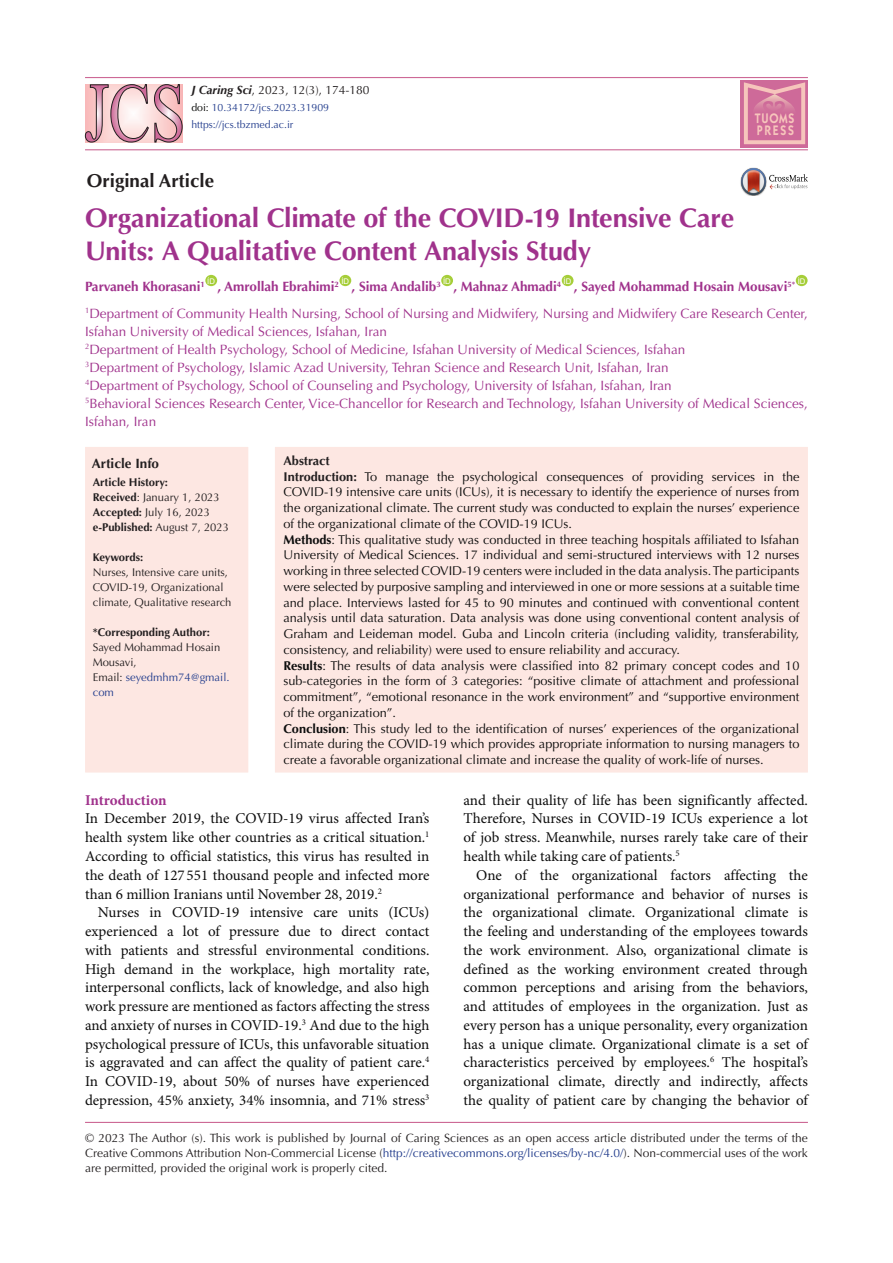
<style>
.page{position:relative;width:893px;height:1263px;background:#fff}
.page>*{position:absolute;margin:0;border:0;box-sizing:border-box;transform-origin:0 0}
.t1{font:700 27px/33px "Optima LT Std";letter-spacing:-.01em;color:#a0328c}
.t2{font:700 18.75px "Optima LT Std";color:#231f20}
.t3{font:15px/18.8px "Minion Pro";color:#0d0d0d;text-align:justify}
.t4{font:700 15px "Minion Pro";letter-spacing:-.005em;color:#a0328c}
.t5{font:600 13.8px/12.1px "ITC Kabel Std";letter-spacing:.11em;color:#f7c6bc;scale:.85 1}
.t6{font:13.5px/18px "Optima LT Std";color:#a0328c}
.t7{font:700 13.5px "Optima LT Std";color:#a0328c}
.t8{font:700 13.5px "Optima LT Std";color:#231f20}
.t9{font:12.75px/15.8px "Optima LT Std";color:#0d0d0d;text-align:justify}
.t10{font:700 12.75px "Optima LT Std";color:#231f20}
.corresponding{font:12px/15px "Optima LT Std";color:#231f20;text-align:justify}
.t11{font:11.25px/15px "Optima LT Std";color:#231f20}
.t12{font:700 11.25px "Optima LT Std";color:#231f20}
.t13{font:11.25px/15px "Optima LT Std";color:#253f8e}
.t14{font:700 11.25px "Optima LT Std";letter-spacing:-.02em;color:#231f20}
.t15{font:10.5px "Optima LT Std";color:#253f8e}
.t16{font:7.8px "Arial";color:#fff}
.s1{font-weight:700;font-style:italic}
.s2{color:#040503}
.s3{font-weight:700}
.s4{font-weight:400}
.s5{color:#231f20}
.s6{font-weight:700;color:#231f20}
.s7{color:#253f8e}
</style>
<div class="page">
<hr style="left:85px;top:149px;width:723px;height:1px;background:#cd6996">
<hr style="left:85px;top:77px;width:723px;height:1px;background:#cd6996">
<div style="left:205px;top:275px;width:12px;height:11px;background:#a6ce39;border-radius:50%"></div>
<div style="left:339px;top:275px;width:12px;height:11px;background:#a6ce39;border-radius:50%"></div>
<div style="left:441px;top:275px;width:12px;height:11px;background:#a6ce39;border-radius:50%"></div>
<div style="left:562px;top:275px;width:12px;height:11px;background:#a6ce39;border-radius:50%"></div>
<div style="left:796px;top:275px;width:12px;height:11px;background:#a6ce39;border-radius:50%"></div>
<div style="left:85px;top:447px;width:163px;height:325px;background:#fde7e2"></div>
<div style="left:275px;top:447px;width:533px;height:325px;background:#fde7e2"></div>
<svg style="left:741px;top:168px;width:67px;height:27px"></svg>
<div style="left:741px;top:80px;width:67px;height:67px;background:linear-gradient(to right,#d57ca0,#d67da0)"></div>
<svg style="left:744px;top:82px;width:61px;height:62px;background:#d882a2"></svg>
<div style="left:85px;top:85px;width:98px;height:58px;background:#fce0de"></div>
<svg style="left:154px;top:85px;width:28px;height:57px"></svg>
<svg style="left:85px;top:85px;width:63px;height:57px"></svg>
<hr style="left:85px;top:1122px;width:723px;height:1px;background:#cd6996">
<p class="corresponding" style="left:191px;top:82px;width:180px"><span class="s1">J Caring Sci</span>, 2023, 12(3), 174-180</p>
<p class="t15" style="left:191px;top:101px;width:139px"><span class="s2">doi:</span> 10.34172/jcs.2023.31909</p>
<p class="t15" style="left:191px;top:118px;width:104px">https://jcs.tbzmed.ac.ir</p>
<p class="t2" style="left:87px;top:170px;width:129px">Original Article</p>
<p class="t5" style="left:755px;top:112px;width:48px">TUOMS<br>PRESS</p>
<p class="t1" style="left:85px;top:202px;width:651px">Organizational Climate of the COVID-19 Intensive Care<br>Units: A Qualitative Content Analysis Study</p>
<p class="t7" style="left:85px;top:279px;width:121px">Parvaneh Khorasani<sup>1</sup></p>
<p class="t16" style="left:798px;top:275px;width:9px">ID</p>
<p class="t6" style="left:85px;top:304px;width:724px"><sup>1</sup>Department of Community Health Nursing, School of Nursing and Midwifery, Nursing and Midwifery Care Research Center,<br>Isfahan University of Medical Sciences, Isfahan, Iran</p>
<p class="t6" style="left:85px;top:340px;width:602px"><sup>2</sup>Department of Health Psychology, School of Medicine, Isfahan University of Medical Sciences, Isfahan</p>
<p class="t6" style="left:85px;top:358px;width:585px"><sup>3</sup>Department of Psychology, Islamic Azad University, Tehran Science and Research Unit, Isfahan, Iran</p>
<p class="t6" style="left:85px;top:376px;width:588px"><sup>4</sup>Department of Psychology, School of Counseling and Psychology, University of Isfahan, Isfahan, Iran</p>
<p class="t6" style="left:85px;top:394px;width:724px"><sup>5</sup>Behavioral Sciences Research Center, Vice-Chancellor for Research and Technology, Isfahan University of Medical Sciences,<br>Isfahan, Iran</p>
<p class="t16" style="left:207px;top:275px;width:9px">ID</p>
<p class="t16" style="left:341px;top:275px;width:9px">ID</p>
<p class="t16" style="left:443px;top:275px;width:9px">ID</p>
<p class="t16" style="left:564px;top:275px;width:9px">ID</p>
<p class="t7" style="left:217px;top:279px;width:123px">, Amrollah Ebrahimi<sup>2</sup></p>
<p class="t7" style="left:352px;top:279px;width:91px">, Sima Andalib<sup>3</sup></p>
<p class="t7" style="left:453px;top:279px;width:109px">, Mahnaz Ahmadi<sup>4</sup></p>
<p class="t7" style="left:574px;top:279px;width:223px">, Sayed Mohammad Hosain Mousavi<sup>5*</sup></p>
<p class="t8" style="left:92px;top:455px;width:69px">Article Info</p>
<p class="t12" style="left:93px;top:475px;width:77px">Article History:</p>
<p class="t11" style="left:93px;top:489px;width:129px"><span class="s3">Received</span>: January 1, 2023</p>
<p class="t11" style="left:93px;top:504px;width:119px"><span class="s3">Accepted:</span> July 16, 2023</p>
<p class="t12" style="left:93px;top:520px;width:138px">e-Published: <span class="s4">August 7, 2023</span></p>
<p class="t14" style="left:93px;top:550px;width:52px">Keywords:</p>
<p class="t11" style="left:93px;top:564px;width:140px">Nurses, Intensive care units,<br>COVID-19, Organizational climate, Qualitative research</p>
<p class="t12" style="left:93px;top:625px;width:119px">*Corresponding Author:</p>
<p class="t11" style="left:93px;top:639px;width:129px">Sayed Mohammad Hosain<br>Mousavi,</p>
<p class="t13" style="left:93px;top:669px;width:138px"><span class="s5">Email:</span> seyedmhm74@gmail. com</p>
<p class="t10" style="left:283px;top:453px;width:48px">Abstract</p>
<p class="t9" style="left:283px;top:468px;width:517px"><span class="s6">Introduction:</span> To manage the psychological consequences of providing services in the COVID-19 intensive care units (ICUs), it is necessary to identify the experience of nurses from the organizational climate. The current study was conducted to explain the nurses’ experience of the organizational climate of the COVID-19 ICUs.</p>
<p class="t9" style="left:283px;top:531px;width:517px"><span class="s3">Methods</span>: This qualitative study was conducted in three teaching hospitals affiliated to Isfahan University of Medical Sciences. 17 individual and semi-structured interviews with 12 nurses working in three selected COVID-19 centers were included in the data analysis. The participants were selected by purposive sampling and interviewed in one or more sessions at a suitable time and place. Interviews lasted for 45 to 90 minutes and continued with conventional content analysis until data saturation. Data analysis was done using conventional content analysis of Graham and Leideman model. Guba and Lincoln criteria (including validity, transferability, consistency, and reliability) were used to ensure reliability and accuracy.</p>
<p class="t9" style="left:283px;top:657px;width:517px"><span class="s3">Results</span>: The results of data analysis were classified into 82 primary concept codes and 10 sub-categories in the form of 3 categories: “positive climate of attachment and professional commitment”, “emotional resonance in the work environment” and “supportive environment of the organization”.</p>
<p class="t9" style="left:283px;top:720px;width:518px"><span class="s3">Conclusion</span>: This study led to the identification of nurses’ experiences of the organizational climate during the COVID-19 which provides appropriate information to nursing managers to create a favorable organizational climate and increase the quality of work-life of nurses.</p>
<p class="t4" style="left:85px;top:789px;width:83px">Introduction</p>
<p class="t3" style="left:85px;top:810px;width:346px">In December 2019, the COVID-19 virus affected Iran’s health system like other countries as a critical situation.<sup>1<br></sup>According to official statistics, this virus has resulted in the death of 127 551 thousand people and infected more than 6 million Iranians until November 28, 2019.<sup>2</sup></p>
<p class="t3" style="left:85px;top:904px;width:346px;text-indent:13px">Nurses in COVID-19 intensive care units (ICUs) experienced a lot of pressure due to direct contact with patients and stressful environmental conditions.<br>High demand in the workplace, high mortality rate, interpersonal conflicts, lack of knowledge, and also high work pressure are mentioned as factors affecting the stress and anxiety of nurses in COVID-19.<sup>3</sup> And due to the high psychological pressure of ICUs, this unfavorable situation is aggravated and can affect the quality of patient care.<sup>4<br></sup>In COVID-19, about 50% of nurses have experienced depression, 45% anxiety, 34% insomnia, and 71% stress<sup>3</sup></p>
<p class="t3" style="left:463px;top:791px;width:346px">and their quality of life has been significantly affected.<br>Therefore, Nurses in COVID-19 ICUs experience a lot of job stress. Meanwhile, nurses rarely take care of their health while taking care of patients.<sup>5</sup></p>
<p class="t3" style="left:463px;top:866px;width:346px;text-indent:13px">One of the organizational factors affecting the organizational performance and behavior of nurses is the organizational climate. Organizational climate is the feeling and understanding of the employees towards the work environment. Also, organizational climate is defined as the working environment created through common perceptions and arising from the behaviors, and attitudes of employees in the organization. Just as every person has a unique personality, every organization has a unique climate. Organizational climate is a set of characteristics perceived by employees.<sup>6</sup> The hospital’s organizational climate, directly and indirectly, affects the quality of patient care by changing the behavior of</p>
<p class="corresponding" style="left:85px;top:1130px;width:724px">© 2023 The Author (s). This work is published by Journal of Caring Sciences as an open access article distributed under the terms of the Creative Commons Attribution Non-Commercial License (<span class="s7">http://creativecommons.org/licenses/by-nc/4.0/</span>). Non-commercial uses of the work are permitted, provided the original work is properly cited.</p>
</div>
